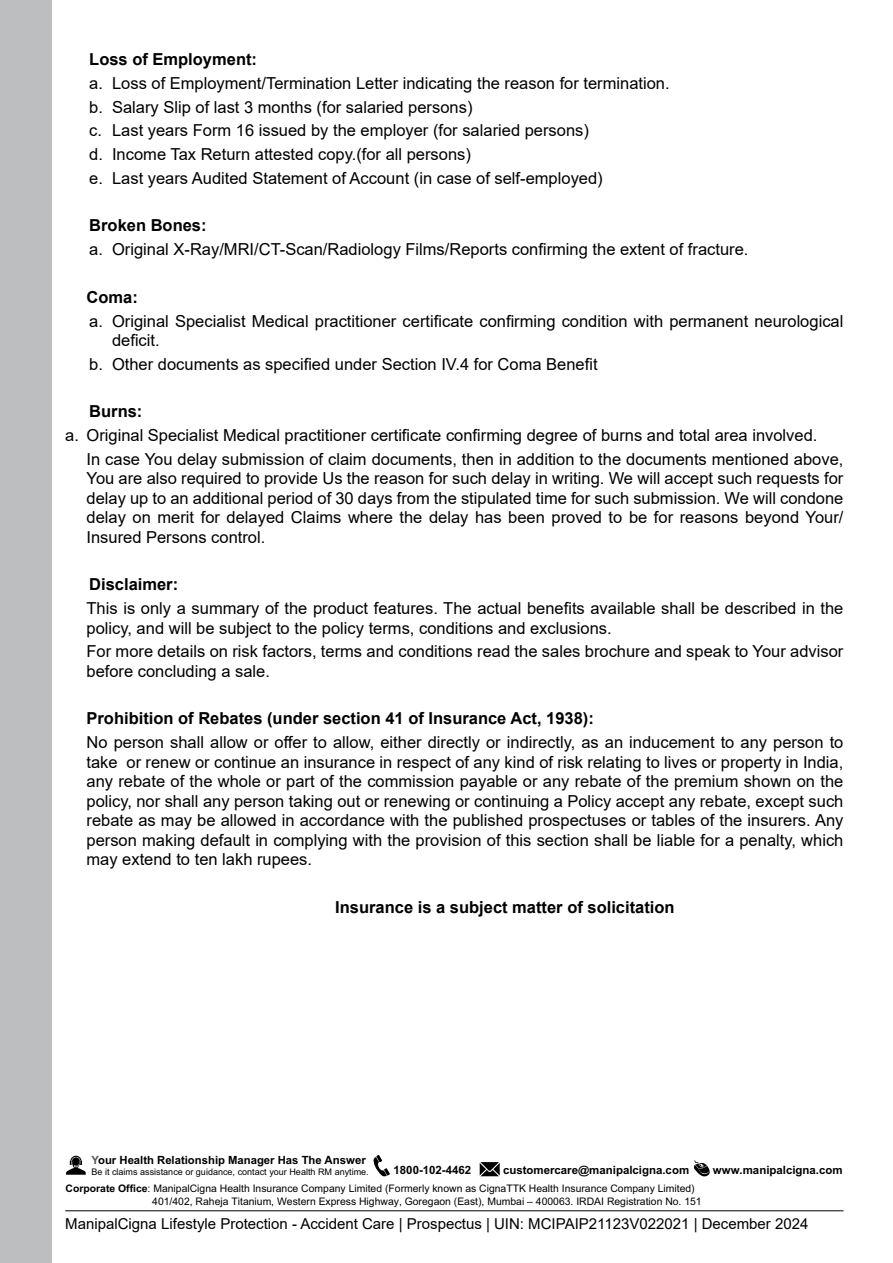
<style>
.page{position:relative;width:893px;height:1263px;background:#fff}
.page>*{position:absolute;margin:0;border:0;box-sizing:border-box;transform-origin:0 0}
.t1{font:16.5px/19.5px "Arial";color:#000}
.t2{font:700 16.5px "Arial";color:#000}
.t3{font:15px "Arial";color:#000}
.t4{font:700 11.4px "Arial";color:#000}
.t5{font:700 11.25px "Arial";color:#000}
.t6{font:10.35px/12.5px "Arial";color:#000}
.t7{font:9px "Arial";color:#000}
.s1{color:#58595b}
.s2{font-size:11.4px}
.s3{font-weight:700}
</style>
<div class="page">
<div style="left:0;top:0;width:51px;height:1263px;background:#bcbec0"></div>
<svg style="left:66px;top:1156px;width:20px;height:19px"></svg>
<svg style="left:373px;top:1155px;width:17px;height:22px"></svg>
<svg style="left:480px;top:1162px;width:20px;height:14px"></svg>
<svg style="left:694px;top:1160px;width:16px;height:16px"></svg>
<hr style="left:65px;top:1210px;width:778px;height:1px;background:#000">
<p class="t2" style="left:89px;top:48px;width:169px">Loss of Employment:</p>
<p class="t1" style="left:89px;top:71px;width:582px;line-height:23.7px">a. Loss of Employment/Termination Letter indicating the reason for termination. b. Salary Slip of last 3 months (for salaried persons)<br>c. Last years Form 16 issued by the employer (for salaried persons)<br>d. Income Tax Return attested copy.(for all persons)<br>e. Last years Audited Statement of Account (in case of self-employed)</p>
<p class="t2" style="left:89px;top:214px;width:119px">Broken Bones:</p>
<p class="t1" style="left:89px;top:240px;width:661px">a. Original X-Ray/MRI/CT-Scan/Radiology Films/Reports confirming the extent of fracture.</p>
<p class="t2" style="left:87px;top:285px;width:53px">Coma:</p>
<p class="t1" style="left:112px;top:311px;width:733px;text-indent:-23px">a. Original Specialist Medical practitioner certificate confirming condition with permanent neurological deficit.</p>
<p class="t1" style="left:89px;top:354px;width:510px">b. Other documents as specified under Section IV.4 for Coma Benefit</p>
<p class="t2" style="left:89px;top:400px;width:55px">Burns:</p>
<p class="t1" style="left:87px;top:423px;width:758px;line-height:23.7px;text-indent:-21px">a. Original Specialist Medical practitioner certificate confirming degree of burns and total area involved.<br>In case You delay submission of claim documents, then in addition to the documents mentioned above,</p>
<p class="t1" style="left:87px;top:469px;width:758px;text-align:justify">You are also required to provide Us the reason for such delay in writing. We will accept such requests for delay up to an additional period of 30 days from the stipulated time for such submission. We will condone delay on merit for delayed Claims where the delay has been proved to be for reasons beyond Your/ Insured Persons control.</p>
<p class="t2" style="left:89px;top:573px;width:90px">Disclaimer:</p>
<p class="t1" style="left:87px;top:598px;width:758px">This is only a summary of the product features. The actual benefits available shall be described in the policy, and will be subject to the policy terms, conditions and exclusions.</p>
<p class="t1" style="left:87px;top:642px;width:758px">For more details on risk factors, terms and conditions read the sales brochure and speak to Your advisor before concluding a sale.</p>
<p class="t2" style="left:87px;top:707px;width:509px">Prohibition of Rebates (under section 41 of Insurance Act, 1938):</p>
<p class="t1" style="left:87px;top:732px;width:758px;text-align:justify">No person shall allow or offer to allow, either directly or indirectly, as an inducement to any person to take or renew or continue an insurance in respect of any kind of risk relating to lives or property in India, any rebate of the whole or part of the commission payable or any rebate of the premium shown on the policy, nor shall any person taking out or renewing or continuing a Policy accept any rebate, except such rebate as may be allowed in accordance with the published prospectuses or tables of the insurers. Any person making default in complying with the provision of this section shall be liable for a penalty, which may extend to ten lakh rupees.</p>
<p class="t2" style="left:335px;top:895px;width:341px">Insurance is a subject matter of solicitation</p>
<p class="t5" style="left:91px;top:1152px;width:276px"><span class="s1">Y</span>our Health Relationship Manager Has The <span class="s2">Answer</span></p>
<p class="t7" style="left:91px;top:1165px;width:279px">Be it claims assistance or guidance, contact your Health RM anytime.</p>
<p class="t4" style="left:394px;top:1162px;width:79px">1800-102-4462</p>
<p class="t4" style="left:503px;top:1162px;width:188px">customercare@manipalcigna.com</p>
<p class="t6" style="left:152px;top:1182px;width:551px;text-indent:-87px"><span class="s3">Corporate Office</span>: ManipalCigna Health Insurance Company Limited (Formerly known as CignaTTK Health Insurance Company Limited)<br>401/402, Raheja Titanium, Western Express Highway, Goregaon (East), Mumbai – 400063. IRDAI Registration No. 151</p>
<p class="t4" style="left:713px;top:1162px;width:131px">www.manipalcigna.com</p>
<p class="t3" style="left:65px;top:1213px;width:745px">ManipalCigna Lifestyle Protection - Accident Care | Prospectus | UIN: MCIPAIP21123V022021 | December 2024</p>
</div>
